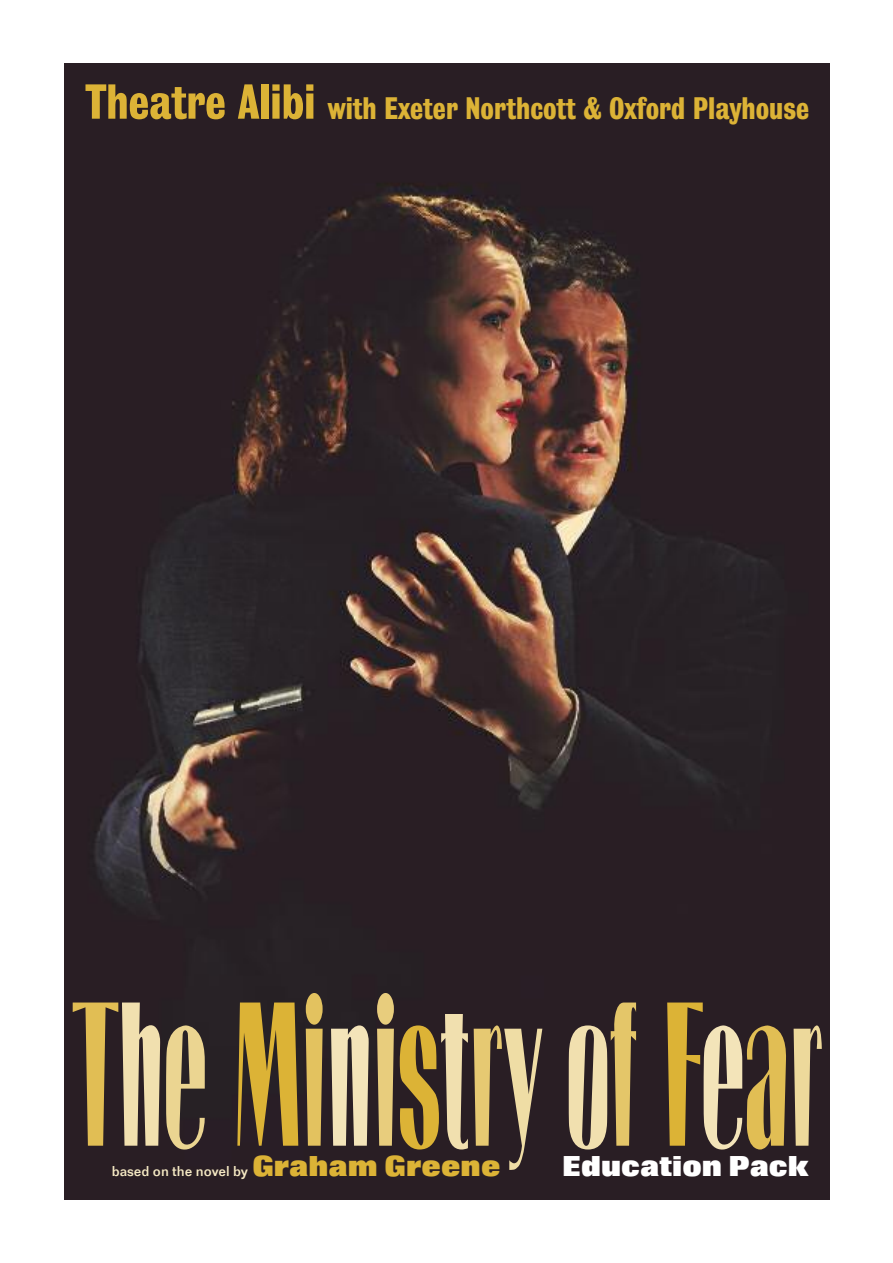
<style>
.page{position:relative;width:893px;height:1263px;background:#fff}
.page>*{position:absolute;margin:0;border:0;box-sizing:border-box;transform-origin:0 0}
.t1{font:190.8px "Two Tones";letter-spacing:.015em;color:#f1e0af;scale:.53 1}
.t2{font:32.55px "Grotesque No 9 T";color:#dcb336}
.t3{font:700 30px "Folio T Extr";color:#fff}
.t4{font:500 15px "Folio T";color:#f4e8c3}
.s1{font-size:51.45px}
.s2{color:#e1be54}
.s3{color:#ebd591}
.s4{color:#dcb336}
.s5{color:#e3c25f}
.s6{color:#f3e4b9}
.s7{color:#e8cd7d}
.s8{color:#e6c972}
.s9{color:#efdda5}
.s10{color:#e4c669}
.s11{color:#edd99b}
.s12{font-family:"Folio T Extr";font-weight:700;font-size:30px;color:#dcb336}
</style>
<div class="page">
<img style="left:65px;top:64px;width:765px;height:1135px">
<p class="t2" style="left:85px;top:88px;width:725px"><span class="s1">Theatre Alibi</span> with Exeter Northcott &amp; Oxford Playhouse</p>
<h1 class="t1" style="left:73px;top:992px;width:1423px"><span class="s2">T</span>h<span class="s3">e</span> <span class="s4">M</span><span class="s5">i</span><span class="s6">n</span><span class="s7">i</span><span class="s4">s</span>t<span class="s8">r</span><span class="s9">y</span> o<span class="s10">f</span> <span class="s4">F</span><span class="s6">e</span><span class="s2">a</span><span class="s11">r</span></h1>
<p class="t4" style="left:112px;top:1162px;width:390px">based on the novel by <span class="s12">Graham Greene</span></p>
<p class="t3" style="left:562px;top:1148px;width:249px">Education Pack</p>
</div>
